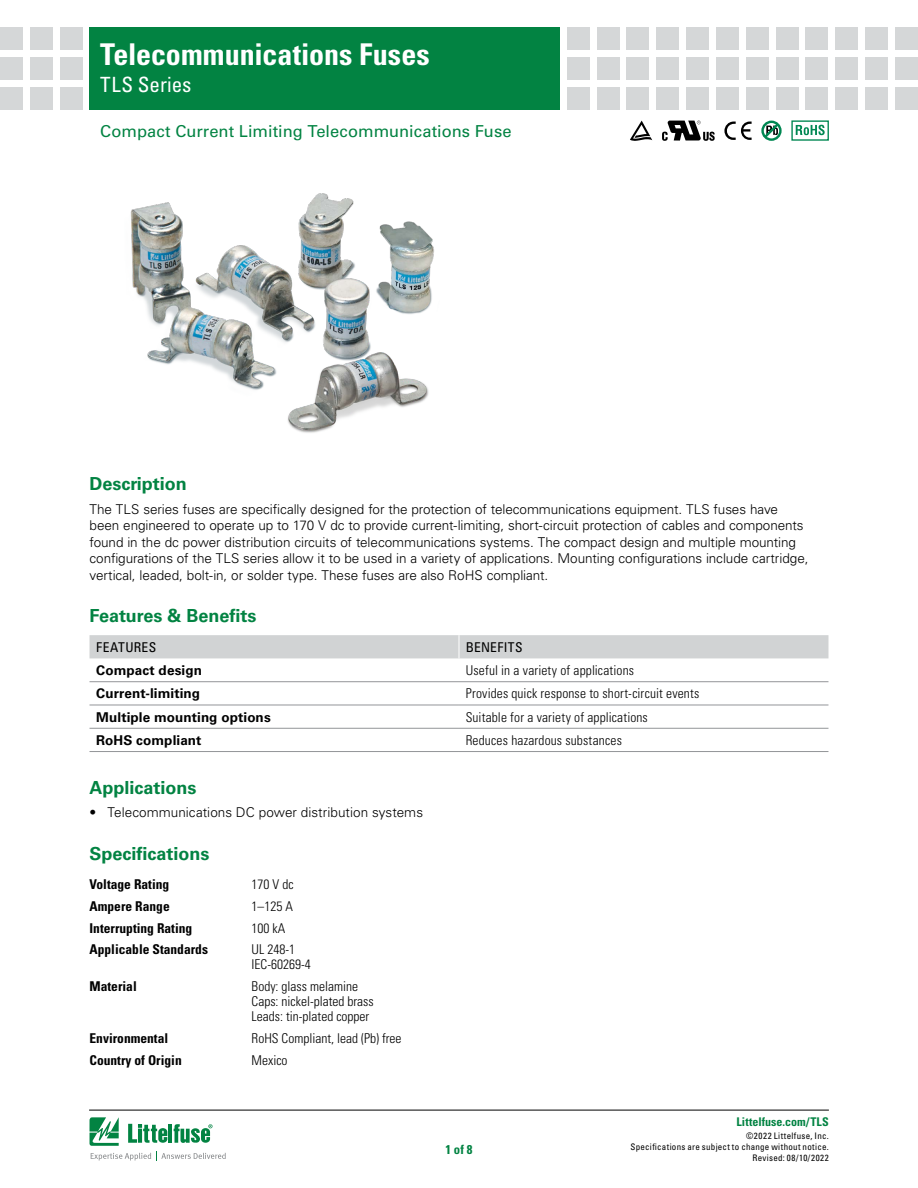
<style>
.page{position:relative;width:918px;height:1188px;background:#fff}
.page>*{position:absolute;margin:0;border:0;box-sizing:border-box;transform-origin:0 0}
.t1{font:700 condensed 30px "Univers LT Std";color:#fff}
.t2{font:condensed 21px "Univers LT Std";letter-spacing:.005em;color:#fff}
.FACTS_HEAD{font:700 18px "Univers LT Std";color:#028342}
.PRODUCT_SUBHEAD{font:16.5px "Univers LT Std";letter-spacing:.005em;color:#028342}
.Body_1{font:300 13.5px/16.5px "Univers LT Std";letter-spacing:-.005em;color:#000}
.Benefit_column_text{font:300 condensed 13.5px "Univers LT Std";letter-spacing:.01em;color:#000}
.Spec_Value_column{font:300 condensed 13.5px/15px "Univers LT Std";color:#000}
.Spec_Heading_column{font:700 condensed 13.5px "Univers LT Std";color:#000}
.Feature_column_text{font:700 13.5px "Univers LT Std";letter-spacing:.005em;color:#000}
.F___B_header_text{font:condensed 13.5px "Univers LT Std";letter-spacing:.025em;color:#000}
.t3{font:700 condensed 12.75px "Univers LT Std";color:#028342}
.t4{font:700 condensed 12px "Univers LT Std";letter-spacing:.005em;color:#028342}
.t5{font:condensed 9px/10.8px "Univers LT Std";letter-spacing:.03em;color:#000;text-align:right}
</style>
<div class="page">
<hr style="left:89px;top:1110px;width:740px;height:1px;background:#000">
<svg style="left:90px;top:1117px;width:136px;height:44px"></svg>
<div style="left:90px;top:27px;width:470px;height:82px;background:#028342"></div>
<div style="left:60px;top:27px;width:23px;height:23px;background:#d5d7d8"></div>
<div style="left:60px;top:57px;width:23px;height:23px;background:#d5d7d8"></div>
<div style="left:60px;top:87px;width:23px;height:22px;background:#d5d7d8"></div>
<div style="left:30px;top:27px;width:23px;height:23px;background:#d5d7d8"></div>
<div style="left:30px;top:57px;width:23px;height:23px;background:#d5d7d8"></div>
<div style="left:30px;top:87px;width:23px;height:22px;background:#d5d7d8"></div>
<div style="left:0;top:27px;width:23px;height:23px;background:#d5d7d8"></div>
<div style="left:0;top:57px;width:23px;height:23px;background:#d5d7d8"></div>
<div style="left:0;top:87px;width:23px;height:22px;background:#d5d7d8"></div>
<div style="left:567px;top:27px;width:23px;height:23px;background:#d5d7d8"></div>
<div style="left:567px;top:57px;width:23px;height:23px;background:#d5d7d8"></div>
<div style="left:567px;top:87px;width:23px;height:22px;background:#d5d7d8"></div>
<div style="left:597px;top:27px;width:23px;height:23px;background:#d5d7d8"></div>
<div style="left:597px;top:57px;width:23px;height:23px;background:#d5d7d8"></div>
<div style="left:597px;top:87px;width:23px;height:22px;background:#d5d7d8"></div>
<div style="left:627px;top:27px;width:22px;height:23px;background:#d5d7d8"></div>
<div style="left:627px;top:57px;width:22px;height:23px;background:#d5d7d8"></div>
<div style="left:627px;top:87px;width:22px;height:22px;background:#d5d7d8"></div>
<div style="left:656px;top:27px;width:23px;height:23px;background:#d5d7d8"></div>
<div style="left:656px;top:57px;width:23px;height:23px;background:#d5d7d8"></div>
<div style="left:656px;top:87px;width:23px;height:22px;background:#d5d7d8"></div>
<div style="left:686px;top:27px;width:23px;height:23px;background:#d5d7d8"></div>
<div style="left:686px;top:57px;width:23px;height:23px;background:#d5d7d8"></div>
<div style="left:686px;top:87px;width:23px;height:22px;background:#d5d7d8"></div>
<div style="left:716px;top:27px;width:23px;height:23px;background:#d5d7d8"></div>
<div style="left:716px;top:57px;width:23px;height:23px;background:#d5d7d8"></div>
<div style="left:716px;top:87px;width:23px;height:22px;background:#d5d7d8"></div>
<div style="left:746px;top:27px;width:23px;height:23px;background:#d5d7d8"></div>
<div style="left:746px;top:57px;width:23px;height:23px;background:#d5d7d8"></div>
<div style="left:746px;top:87px;width:23px;height:22px;background:#d5d7d8"></div>
<div style="left:805px;top:27px;width:23px;height:23px;background:#d5d7d8"></div>
<div style="left:805px;top:57px;width:23px;height:23px;background:#d5d7d8"></div>
<div style="left:805px;top:87px;width:23px;height:22px;background:#d5d7d8"></div>
<div style="left:776px;top:27px;width:22px;height:23px;background:#d5d7d8"></div>
<div style="left:776px;top:57px;width:22px;height:23px;background:#d5d7d8"></div>
<div style="left:776px;top:87px;width:22px;height:22px;background:#d5d7d8"></div>
<div style="left:835px;top:27px;width:23px;height:23px;background:#d5d7d8"></div>
<div style="left:835px;top:57px;width:23px;height:23px;background:#d5d7d8"></div>
<div style="left:835px;top:87px;width:23px;height:22px;background:#d5d7d8"></div>
<div style="left:865px;top:27px;width:23px;height:23px;background:#d5d7d8"></div>
<div style="left:865px;top:57px;width:23px;height:23px;background:#d5d7d8"></div>
<div style="left:865px;top:87px;width:23px;height:22px;background:#d5d7d8"></div>
<div style="left:895px;top:27px;width:23px;height:23px;background:#d5d7d8"></div>
<div style="left:895px;top:57px;width:23px;height:23px;background:#d5d7d8"></div>
<div style="left:895px;top:87px;width:23px;height:22px;background:#d5d7d8"></div>
<div style="left:90px;top:635px;width:738px;height:23px;background:#d1d3d4"></div>
<hr style="left:90px;top:681px;width:369px;height:1px;background:#939598">
<hr style="left:459px;top:681px;width:369px;height:1px;background:#939598">
<hr style="left:90px;top:705px;width:369px;height:1px;background:#939598">
<hr style="left:459px;top:705px;width:369px;height:1px;background:#939598">
<hr style="left:90px;top:728px;width:369px;height:1px;background:#939598">
<hr style="left:459px;top:728px;width:369px;height:1px;background:#939598">
<hr style="left:90px;top:751px;width:369px;height:1px;background:#939598">
<hr style="left:459px;top:751px;width:369px;height:1px;background:#939598">
<svg style="left:724px;top:122px;width:28px;height:18px"></svg>
<svg style="left:630px;top:121px;width:22px;height:20px"></svg>
<div style="left:761px;top:121px;width:21px;height:20px;border:2px solid #008752;border-radius:50%"></div>
<svg style="left:761px;top:121px;width:20px;height:20px"></svg>
<img style="left:130px;top:193px;width:304px;height:240px">
<svg style="left:662px;top:121px;width:53px;height:20px"></svg>
<svg style="left:796px;top:125px;width:29px;height:10px"></svg>
<div style="left:791px;top:120px;width:38px;height:21px;border:1px solid #008752"></div>
<h1 class="t1" style="left:100px;top:36px;width:331px">Telecommunications Fuses</h1>
<h2 class="t2" style="left:100px;top:71px;width:93px">TLS Series</h2>
<p class="PRODUCT_SUBHEAD" style="left:100px;top:122px;width:413px">Compact Current Limiting Telecommunications Fuse</p>
<p class="FACTS_HEAD" style="left:90px;top:474px;width:99px">Description</p>
<p class="Body_1" style="left:90px;top:501px;width:720px">The TLS series fuses are specifically designed for the protection of telecommunications equipment. TLS fuses have been engineered to operate up to 170 V dc to provide current-limiting, short-circuit protection of cables and components found in the dc power distribution circuits of telecommunications systems. The compact design and multiple mounting configurations of the TLS series allow it to be used in a variety of applications. Mounting configurations include cartridge, vertical, leaded, bolt-in, or solder type. These fuses are also RoHS compliant.</p>
<p class="FACTS_HEAD" style="left:90px;top:605px;width:168px">Features &amp; Benefits</p>
<p class="F___B_header_text" style="left:96px;top:638px;width:61px">FEATURES</p>
<p class="F___B_header_text" style="left:466px;top:638px;width:58px">BENEFITS</p>
<p class="Feature_column_text" style="left:96px;top:662px;width:107px">Compact design</p>
<p class="Benefit_column_text" style="left:466px;top:662px;width:170px">Useful in a variety of applications</p>
<p class="Feature_column_text" style="left:96px;top:686px;width:105px">Current-limiting</p>
<p class="Benefit_column_text" style="left:466px;top:685px;width:235px">Provides quick response to short-circuit events</p>
<p class="Feature_column_text" style="left:96px;top:709px;width:176px">Multiple mounting options</p>
<p class="Benefit_column_text" style="left:466px;top:709px;width:184px">Suitable for a variety of applications</p>
<p class="Feature_column_text" style="left:96px;top:732px;width:107px">RoHS compliant</p>
<p class="Benefit_column_text" style="left:466px;top:732px;width:158px">Reduces hazardous substances</p>
<p class="FACTS_HEAD" style="left:90px;top:777px;width:109px">Applications</p>
<p class="Body_1" style="left:90px;top:804px;width:335px">• Telecommunications DC power distribution systems</p>
<p class="FACTS_HEAD" style="left:90px;top:843px;width:122px">Specifications</p>
<p class="Spec_Heading_column" style="left:90px;top:876px;width:81px">Voltage Rating</p>
<p class="Spec_Value_column" style="left:252px;top:877px;width:43px">170 V dc</p>
<p class="Spec_Heading_column" style="left:90px;top:898px;width:82px">Ampere Range</p>
<p class="Spec_Value_column" style="left:252px;top:899px;width:43px">1–125 A</p>
<p class="Spec_Heading_column" style="left:90px;top:920px;width:104px">Interrupting Rating</p>
<p class="Spec_Value_column" style="left:252px;top:920px;width:35px">100 kA</p>
<p class="Spec_Heading_column" style="left:90px;top:941px;width:120px">Applicable Standards</p>
<p class="Spec_Value_column" style="left:252px;top:942px;width:61px">UL 248-1<br>IEC-60269-4</p>
<p class="Spec_Heading_column" style="left:90px;top:978px;width:49px">Material</p>
<p class="Spec_Value_column" style="left:252px;top:979px;width:124px">Body: glass melamine<br>Caps: nickel-plated brass<br>Leads: tin-plated copper</p>
<p class="Spec_Heading_column" style="left:90px;top:1030px;width:80px">Environmental</p>
<p class="Spec_Value_column" style="left:252px;top:1031px;width:151px">RoHS Compliant, lead (Pb) free</p>
<p class="Spec_Heading_column" style="left:90px;top:1052px;width:94px">Country of Origin</p>
<p class="Spec_Value_column" style="left:252px;top:1052px;width:37px">Mexico</p>
<p class="t3" style="left:445px;top:1142px;width:29px">1 of 8</p>
<p class="t4" style="left:736px;top:1115px;width:94px">Littelfuse.com/TLS</p>
<p class="t5" style="left:631px;top:1131px;width:200px">©2022 Littelfuse, Inc.<br>Specifications are subject to change without notice.<br>Revised: 08/10/2022</p>
</div>
